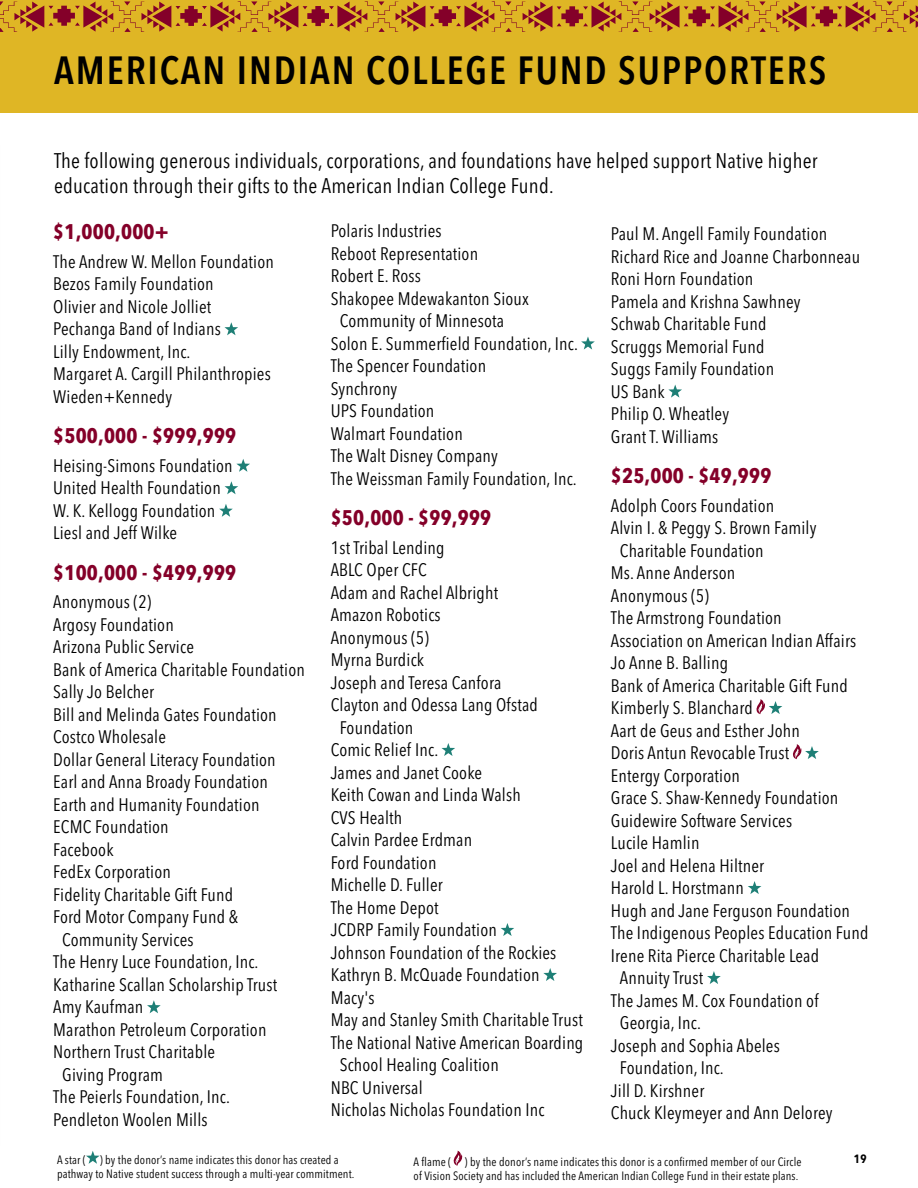
<style>
.page{position:relative;width:918px;height:1188px;background:#fff}
.page>*{position:absolute;margin:0;border:0;box-sizing:border-box;transform-origin:0 0}
.t1{font:600 condensed 39px "Avenir Next LT Pro";letter-spacing:.05em;color:#000}
.t2{font:condensed 21px/25.2px "Avenir Next LT Pro";letter-spacing:.01em;color:#000}
.t3{font:700 condensed 21px "Avenir Next LT Pro";letter-spacing:.01em;color:#840029}
.t4{font:condensed 18px/22.5px "Avenir Next LT Pro";letter-spacing:.01em;color:#000}
.t5{font:600 condensed 15px "Avenir Next LT Pro";color:#000}
.t6{font:condensed 12px/14.4px "Avenir Next LT Pro";letter-spacing:.01em;color:#000}
</style>
<div class="page">
<div style="left:0;top:0;width:918px;height:113px;background:#dfb625"></div>
<svg style="left:0;top:1px;width:918px;height:31px"></svg>
<svg style="left:86px;top:1151px;width:14px;height:13px"></svg>
<svg style="left:453px;top:1151px;width:10px;height:15px"></svg>
<svg style="left:224px;top:322px;width:14px;height:13px"></svg>
<svg style="left:236px;top:459px;width:14px;height:13px"></svg>
<svg style="left:225px;top:481px;width:13px;height:13px"></svg>
<svg style="left:219px;top:504px;width:14px;height:13px"></svg>
<svg style="left:147px;top:1000px;width:14px;height:13px"></svg>
<svg style="left:581px;top:336px;width:14px;height:14px"></svg>
<svg style="left:442px;top:743px;width:13px;height:13px"></svg>
<svg style="left:501px;top:923px;width:13px;height:13px"></svg>
<svg style="left:543px;top:968px;width:14px;height:13px"></svg>
<svg style="left:668px;top:385px;width:14px;height:13px"></svg>
<svg style="left:756px;top:699px;width:26px;height:15px"></svg>
<svg style="left:793px;top:744px;width:26px;height:15px"></svg>
<svg style="left:748px;top:881px;width:13px;height:13px"></svg>
<svg style="left:707px;top:971px;width:14px;height:13px"></svg>
<h1 class="t1" style="left:54px;top:47px;width:774px">AMERICAN INDIAN COLLEGE FUND SUPPORTERS</h1>
<p class="t2" style="left:54px;top:148px;width:765px">The following generous individuals, corporations, and foundations have helped support Native higher education through their gifts to the American Indian College Fund.</p>
<p class="t3" style="left:53px;top:219px;width:117px">$1,000,000+</p>
<p class="t4" style="left:53px;top:250px;width:222px">The Andrew W. Mellon Foundation<br>Bezos Family Foundation<br>Olivier and Nicole Jolliet<br>Pechanga Band of Indians<br>Lilly Endowment, Inc.<br>Margaret A. Cargill Philanthropies<br>Wieden+Kennedy</p>
<p class="t3" style="left:53px;top:423px;width:185px">$500,000 - $999,999</p>
<p class="t4" style="left:53px;top:454px;width:181px">Heising-Simons Foundation<br>United Health Foundation<br>W. K. Kellogg Foundation<br>Liesl and Jeff Wilke</p>
<p class="t3" style="left:53px;top:560px;width:185px">$100,000 - $499,999</p>
<p class="t4" style="left:53px;top:591px;width:100px">Anonymous (2)</p>
<p class="t4" style="left:53px;top:613px;width:122px">Argosy Foundation</p>
<p class="t4" style="left:53px;top:636px;width:142px">Arizona Public Service</p>
<p class="t4" style="left:53px;top:658px;width:253px">Bank of America Charitable Foundation</p>
<p class="t4" style="left:53px;top:681px;width:102px">Sally Jo Belcher</p>
<p class="t4" style="left:53px;top:703px;width:225px">Bill and Melinda Gates Foundation</p>
<p class="t4" style="left:53px;top:726px;width:114px">Costco Wholesale</p>
<p class="t4" style="left:53px;top:748px;width:224px">Dollar General Literacy Foundation</p>
<p class="t4" style="left:53px;top:771px;width:216px">Earl and Anna Broady Foundation</p>
<p class="t4" style="left:53px;top:793px;width:208px">Earth and Humanity Foundation</p>
<p class="t4" style="left:53px;top:816px;width:117px">ECMC Foundation</p>
<p class="t4" style="left:53px;top:838px;width:62px">Facebook</p>
<p class="t4" style="left:53px;top:861px;width:119px">FedEx Corporation</p>
<p class="t4" style="left:53px;top:883px;width:182px">Fidelity Charitable Gift Fund</p>
<p class="t4" style="left:53px;top:906px;width:186px">Ford Motor Company Fund &amp;</p>
<p class="t4" style="left:62px;top:928px;width:133px">Community Services</p>
<p class="t4" style="left:53px;top:951px;width:207px">The Henry Luce Foundation, Inc.</p>
<p class="t4" style="left:53px;top:973px;width:226px">Katharine Scallan Scholarship Trust</p>
<p class="t4" style="left:53px;top:996px;width:92px">Amy Kaufman</p>
<p class="t4" style="left:53px;top:1018px;width:215px">Marathon Petroleum Corporation</p>
<p class="t4" style="left:53px;top:1041px;width:163px">Northern Trust Charitable</p>
<p class="t4" style="left:62px;top:1063px;width:102px">Giving Program</p>
<p class="t4" style="left:53px;top:1086px;width:178px">The Peierls Foundation, Inc.</p>
<p class="t4" style="left:53px;top:1108px;width:156px">Pendleton Woolen Mills</p>
<p class="t4" style="left:331px;top:219px;width:112px">Polaris Industries</p>
<p class="t4" style="left:331px;top:242px;width:149px">Reboot Representation</p>
<p class="t4" style="left:331px;top:264px;width:92px">Robert E. Ross</p>
<p class="t4" style="left:331px;top:287px;width:200px">Shakopee Mdewakanton Sioux</p>
<p class="t4" style="left:340px;top:309px;width:166px">Community of Minnesota</p>
<p class="t4" style="left:331px;top:332px;width:249px">Solon E. Summerfield Foundation, Inc.</p>
<p class="t4" style="left:331px;top:354px;width:157px">The Spencer Foundation</p>
<p class="t4" style="left:331px;top:377px;width:68px">Synchrony</p>
<p class="t4" style="left:331px;top:399px;width:105px">UPS Foundation</p>
<p class="t4" style="left:331px;top:422px;width:134px">Walmart Foundation</p>
<p class="t4" style="left:331px;top:444px;width:169px">The Walt Disney Company</p>
<p class="t4" style="left:331px;top:467px;width:248px">The Weissman Family Foundation, Inc.</p>
<p class="t3" style="left:331px;top:505px;width:162px">$50,000 - $99,999</p>
<p class="t4" style="left:331px;top:536px;width:115px">1st Tribal Lending</p>
<p class="t4" style="left:331px;top:558px;width:97px">ABLC Oper CFC</p>
<p class="t4" style="left:331px;top:581px;width:169px">Adam and Rachel Albright</p>
<p class="t4" style="left:331px;top:603px;width:111px">Amazon Robotics</p>
<p class="t4" style="left:331px;top:626px;width:100px">Anonymous (5)</p>
<p class="t4" style="left:331px;top:648px;width:95px">Myrna Burdick</p>
<p class="t4" style="left:331px;top:671px;width:172px">Joseph and Teresa Canfora</p>
<p class="t4" style="left:331px;top:693px;width:209px">Clayton and Odessa Lang Ofstad</p>
<p class="t4" style="left:340px;top:716px;width:75px">Foundation</p>
<p class="t4" style="left:331px;top:738px;width:109px">Comic Relief Inc.</p>
<p class="t4" style="left:331px;top:761px;width:153px">James and Janet Cooke</p>
<p class="t4" style="left:331px;top:783px;width:192px">Keith Cowan and Linda Walsh</p>
<p class="t4" style="left:331px;top:806px;width:73px">CVS Health</p>
<p class="t4" style="left:331px;top:828px;width:143px">Calvin Pardee Erdman</p>
<p class="t4" style="left:331px;top:851px;width:107px">Ford Foundation</p>
<p class="t4" style="left:331px;top:873px;width:113px">Michelle D. Fuller</p>
<p class="t4" style="left:331px;top:896px;width:109px">The Home Depot</p>
<p class="t4" style="left:331px;top:918px;width:168px">JCDRP Family Foundation</p>
<p class="t4" style="left:331px;top:941px;width:227px">Johnson Foundation of the Rockies</p>
<p class="t4" style="left:331px;top:963px;width:210px">Kathryn B. McQuade Foundation</p>
<p class="t4" style="left:331px;top:986px;width:45px">Macy's</p>
<p class="t4" style="left:331px;top:1008px;width:254px">May and Stanley Smith Charitable Trust</p>
<p class="t4" style="left:331px;top:1031px;width:254px">The National Native American Boarding</p>
<p class="t4" style="left:340px;top:1053px;width:161px">School Healing Coalition</p>
<p class="t4" style="left:331px;top:1076px;width:93px">NBC Universal</p>
<p class="t4" style="left:331px;top:1098px;width:215px">Nicholas Nicholas Foundation Inc</p>
<p class="t4" style="left:611px;top:223px;width:251px">Paul M. Angell Family Foundation<br>Richard Rice and Joanne Charbonneau<br>Roni Horn Foundation<br>Pamela and Krishna Sawhney<br>Schwab Charitable Fund<br>Scruggs Memorial Fund<br>Suggs Family Foundation<br>US Bank<br>Philip O. Wheatley<br>Grant T. Williams</p>
<p class="t3" style="left:611px;top:463px;width:162px">$25,000 - $49,999</p>
<p class="t4" style="left:611px;top:494px;width:165px">Adolph Coors Foundation</p>
<p class="t4" style="left:611px;top:517px;width:207px">Alvin I. &amp; Peggy S. Brown Family</p>
<p class="t4" style="left:620px;top:539px;width:145px">Charitable Foundation</p>
<p class="t4" style="left:611px;top:562px;width:126px">Ms. Anne Anderson</p>
<p class="t4" style="left:611px;top:584px;width:100px">Anonymous (5)</p>
<p class="t4" style="left:611px;top:607px;width:172px">The Armstrong Foundation</p>
<p class="t4" style="left:611px;top:629px;width:247px">Association on American Indian Affairs</p>
<p class="t4" style="left:611px;top:652px;width:119px">Jo Anne B. Balling</p>
<p class="t4" style="left:611px;top:674px;width:239px">Bank of America Charitable Gift Fund</p>
<p class="t4" style="left:611px;top:697px;width:143px">Kimberly S. Blanchard</p>
<p class="t4" style="left:611px;top:719px;width:191px">Aart de Geus and Esther John</p>
<p class="t4" style="left:611px;top:742px;width:180px">Doris Antun Revocable Trust</p>
<p class="t4" style="left:611px;top:764px;width:131px">Entergy Corporation</p>
<p class="t4" style="left:611px;top:787px;width:229px">Grace S. Shaw-Kennedy Foundation</p>
<p class="t4" style="left:611px;top:809px;width:183px">Guidewire Software Services</p>
<p class="t4" style="left:611px;top:832px;width:90px">Lucile Hamlin</p>
<p class="t4" style="left:611px;top:854px;width:155px">Joel and Helena Hiltner</p>
<p class="t4" style="left:611px;top:877px;width:135px">Harold L. Horstmann</p>
<p class="t4" style="left:611px;top:899px;width:241px">Hugh and Jane Ferguson Foundation</p>
<p class="t4" style="left:611px;top:922px;width:259px">The Indigenous Peoples Education Fund</p>
<p class="t4" style="left:611px;top:944px;width:210px">Irene Rita Pierce Charitable Lead</p>
<p class="t4" style="left:620px;top:967px;width:85px">Annuity Trust</p>
<p class="t4" style="left:611px;top:989px;width:209px">The James M. Cox Foundation of</p>
<p class="t4" style="left:620px;top:1012px;width:83px">Georgia, Inc.</p>
<p class="t4" style="left:611px;top:1034px;width:171px">Joseph and Sophia Abeles</p>
<p class="t4" style="left:620px;top:1057px;width:106px">Foundation, Inc.</p>
<p class="t4" style="left:611px;top:1079px;width:95px">Jill D. Kirshner</p>
<p class="t4" style="left:611px;top:1102px;width:223px">Chuck Kleymeyer and Ann Delorey</p>
<p class="t5" style="left:853px;top:1149px;width:15px">19</p>
<p class="t6" style="left:57px;top:1152px;width:299px">A star ( ) by the donor’s name indicates this donor has created a pathway to Native student success through a multi-year commitment.</p>
<p class="t6" style="left:414px;top:1154px;width:389px">A flame ( ) by the donor’s name indicates this donor is a confirmed member of our Circle of Vision Society and has included the American Indian College Fund in their estate plans.</p>
</div>
